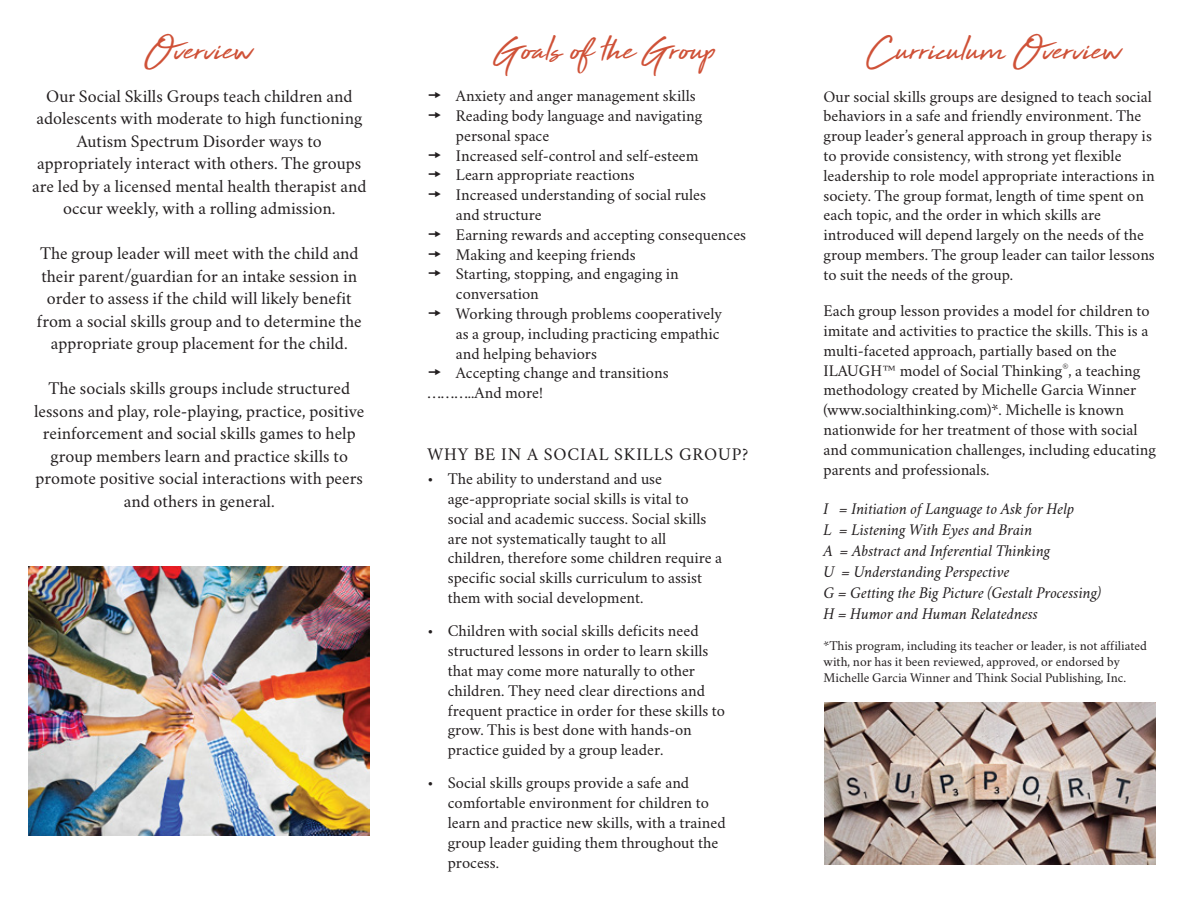
<style>
.page{position:relative;width:1188px;height:918px;background:#fff}
.page>*{position:absolute;margin:0;border:0;box-sizing:border-box;transform-origin:0 0}
.t1{font:39px "High Tide";color:#cf5137}
.t2{font:18px/22.5px "Crimson";color:#231f20;text-align:center}
.t3{font:18px "Crimson";letter-spacing:.05em;color:#231f20}
.t4{font:16.5px/19.8px "Crimson";color:#231f20}
.t5{font:italic 16.5px/21px "Crimson";color:#231f20}
.t6{font:13.5px/16.2px "Crimson";color:#231f20}
</style>
<div class="page">
<img style="left:28px;top:566px;width:342px;height:270px">
<img style="left:824px;top:702px;width:331px;height:163px">
<h1 class="t1" style="left:144px;top:22px;width:109px">Overview</h1>
<h1 class="t1" style="left:494px;top:22px;width:223px">Goals of the Group</h1>
<h1 class="t1" style="left:866px;top:22px;width:256px">Curriculum Overview</h1>
<p class="t2" style="left:32px;top:82px;width:336px">Our Social Skills Groups teach children and adolescents with moderate to high functioning Autism Spectrum Disorder ways to appropriately interact with others. The groups are led by a licensed mental health therapist and occur weekly, with a rolling admission.</p>
<p class="t2" style="left:37px;top:240px;width:326px">The group leader will meet with the child and their parent/guardian for an intake session in order to assess if the child will likely benefit from a social skills group and to determine the appropriate group placement for the child.</p>
<p class="t2" style="left:34px;top:375px;width:332px">The socials skills groups include structured lessons and play, role-playing, practice, positive reinforcement and social skills games to help group members learn and practice skills to promote positive social interactions with peers and others in general.</p>
<p class="t4" style="left:456px;top:84px;width:241px">Anxiety and anger management skills</p>
<p class="t4" style="left:456px;top:104px;width:248px">Reading body language and navigating</p>
<p class="t4" style="left:456px;top:124px;width:95px">personal space</p>
<p class="t4" style="left:456px;top:143px;width:244px">Increased self-control and self-esteem</p>
<p class="t4" style="left:456px;top:163px;width:180px">Learn appropriate reactions</p>
<p class="t4" style="left:456px;top:183px;width:252px">Increased understanding of social rules</p>
<p class="t4" style="left:456px;top:203px;width:87px">and structure</p>
<p class="t4" style="left:456px;top:223px;width:292px">Earning rewards and accepting consequences</p>
<p class="t4" style="left:456px;top:242px;width:181px">Making and keeping friends</p>
<p class="t4" style="left:456px;top:262px;width:224px">Starting, stopping, and engaging in</p>
<p class="t4" style="left:456px;top:282px;width:84px">conversation</p>
<p class="t4" style="left:456px;top:302px;width:268px">Working through problems cooperatively</p>
<p class="t4" style="left:456px;top:322px;width:265px">as a group, including practicing empathic</p>
<p class="t4" style="left:456px;top:341px;width:143px">and helping behaviors</p>
<p class="t4" style="left:456px;top:361px;width:214px">Accepting change and transitions</p>
<p class="t4" style="left:428px;top:381px;width:117px">………..And more!</p>
<p class="t3" style="left:428px;top:440px;width:323px">WHY BE IN A SOCIAL SKILLS GROUP?</p>
<p class="t4" style="left:448px;top:467px;width:276px;text-indent:-20px">• The ability to understand and use age-appropriate social skills is vital to social and academic success. Social skills are not systematically taught to all children, therefore some children require a specific social skills curriculum to assist them with social development.</p>
<p class="t4" style="left:448px;top:619px;width:279px;text-indent:-20px">• Children with social skills deficits need structured lessons in order to learn skills that may come more naturally to other children. They need clear directions and frequent practice in order for these skills to grow. This is best done with hands-on practice guided by a group leader.</p>
<p class="t4" style="left:448px;top:771px;width:280px;text-indent:-20px">• Social skills groups provide a safe and comfortable environment for children to learn and practice new skills, with a trained group leader guiding them throughout the process.</p>
<p class="t4" style="left:824px;top:84px;width:333px">Our social skills groups are designed to teach social behaviors in a safe and friendly environment. The group leader’s general approach in group therapy is to provide consistency, with strong yet flexible leadership to role model appropriate interactions in society. The group format, length of time spent on each topic, and the order in which skills are introduced will depend largely on the needs of the group members. The group leader can tailor lessons to suit the needs of the group.</p>
<p class="t4" style="left:823px;top:299px;width:334px">Each group lesson provides a model for children to imitate and activities to practice the skills. This is a multi-faceted approach, partially based on the ILAUGH™ model of Social Thinking<sup>®</sup>, a teaching methodology created by Michelle Garcia Winner (www.socialthinking.com)*. Michelle is known nationwide for her treatment of those with social and communication challenges, including educating parents and professionals.</p>
<p class="t5" style="left:823px;top:498px;width:279px">I = Initiation of Language to Ask for Help<br>L = Listening With Eyes and Brain<br>A = Abstract and Inferential Thinking<br>U = Understanding Perspective<br>G = Getting the Big Picture (Gestalt Processing)<br>H = Humor and Human Relatedness</p>
<p class="t6" style="left:824px;top:636px;width:325px">*This program, including its teacher or leader, is not affiliated with, nor has it been reviewed, approved, or endorsed by<br>Michelle Garcia Winner and Think Social Publishing, Inc.</p>
</div>
